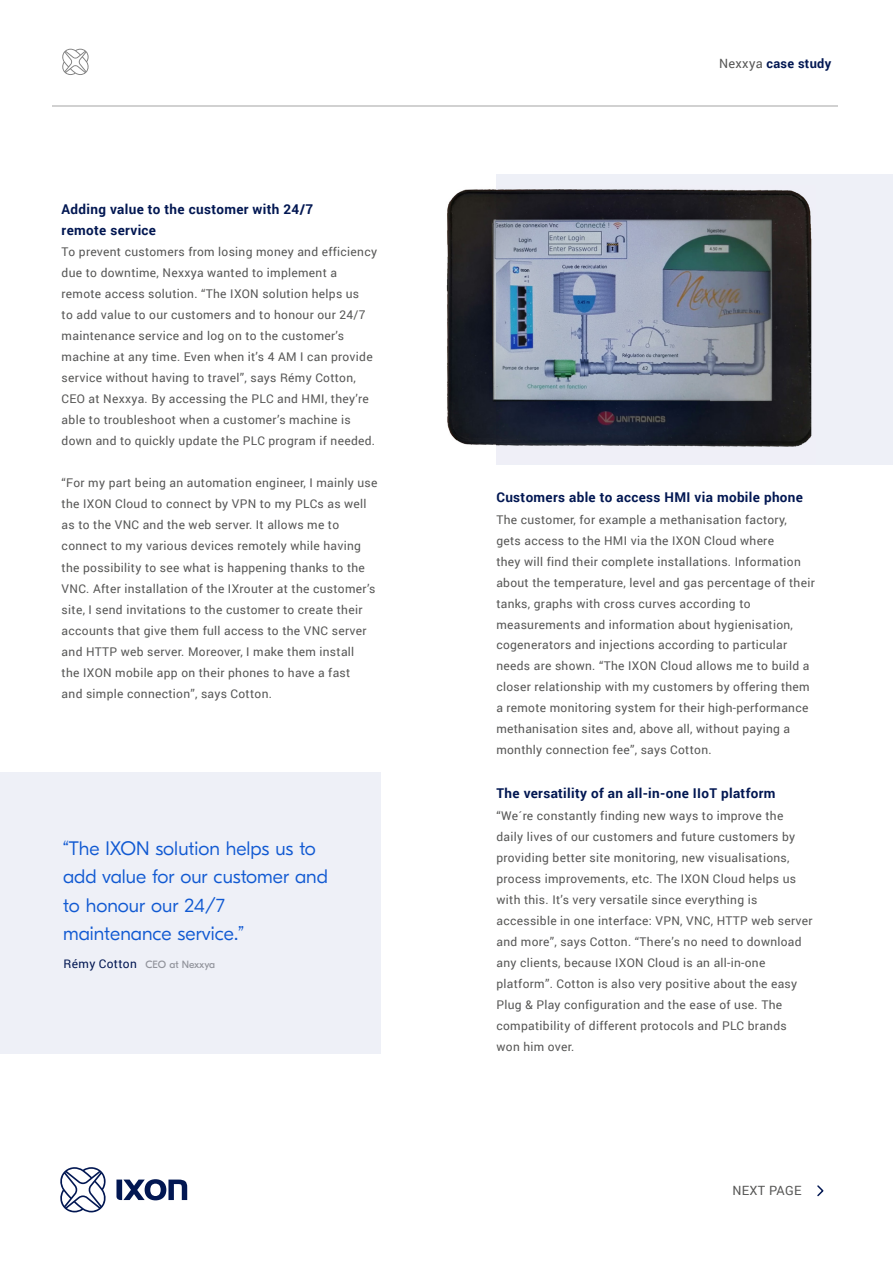
<style>
.page{position:relative;width:893px;height:1263px;background:#fff}
.page>*{position:absolute;margin:0;border:0;box-sizing:border-box;transform-origin:0 0}
.t1{font:300 19.5px/28.5px "GT Eesti Display";color:#1059d2}
.t2{font:700 13.5px/21px "Roboto";letter-spacing:.025em;color:#021752}
.t3{font:700 12.75px "Roboto";letter-spacing:.025em;color:#021752}
.t4{font:12.75px "Roboto";letter-spacing:.025em;color:#575756}
.t5{font:12px/21px "Roboto";letter-spacing:.025em;color:#575756}
.t6{font:10.5px "GT Eesti Display";color:#92949c}
.s1{font-family:"Roboto";font-size:12px;color:#021752}
.s2{font-weight:400;color:#575756}
</style>
<div class="page">
<div style="left:0;top:772px;width:381px;height:282px;background:#eef0f7"></div>
<div style="left:496px;top:175px;width:397px;height:290px;background:#eef0f7"></div>
<svg style="left:817px;top:1185px;width:7px;height:12px"></svg>
<hr style="left:53px;top:106px;width:785px;height:1px;background:#d1d1d1">
<svg style="left:60px;top:1167px;width:46px;height:45px"></svg>
<svg style="left:116px;top:1179px;width:71px;height:21px"></svg>
<svg style="left:62px;top:49px;width:27px;height:26px"></svg>
<img style="left:446px;top:189px;width:366px;height:258px">
<p class="t2" style="left:62px;top:199px;width:253px">Adding value to the customer with 24/7 remote service</p>
<p class="t5" style="left:62px;top:241px;width:317px">To prevent customers from losing money and efficiency due to downtime, Nexxya wanted to implement a remote access solution. “The IXON solution helps us<br>to add value to our customers and to honour our 24/7 maintenance service and log on to the customer’s machine at any time. Even when it’s 4 AM I can provide service without having to travel”, says Rémy Cotton, CEO at Nexxya. By accessing the PLC and HMI, they’re able to troubleshoot when a customer’s machine is down and to quickly update the PLC program if needed.</p>
<p class="t5" style="left:62px;top:472px;width:317px">“For my part being an automation engineer, I mainly use the IXON Cloud to connect by VPN to my PLCs as well as to the VNC and the web server. It allows me to connect to my various devices remotely while having the possibility to see what is happening thanks to the VNC. After installation of the IXrouter at the customer’s site, I send invitations to the customer to create their accounts that give them full access to the VNC server and HTTP web server. Moreover, I make them install<br>the IXON mobile app on their phones to have a fast<br>and simple connection”, says Cotton.</p>
<h1 class="t1" style="left:63px;top:834px;width:266px">“The IXON solution helps us to add value for our customer and to honour our 24/7 maintenance service.”</h1>
<p class="t6" style="left:64px;top:959px;width:153px"><span class="s1">Rémy Cotton</span> CEO at Nexxya</p>
<p class="t3" style="left:719px;top:55px;width:114px"><span class="s2">Nexxya</span> case study</p>
<p class="t2" style="left:496px;top:486px;width:308px">Customers able to access HMI via mobile phone</p>
<p class="t5" style="left:496px;top:509px;width:320px">The customer, for example a methanisation factory,<br>gets access to the HMI via the IXON Cloud where<br>they will find their complete installations. Information about the temperature, level and gas percentage of their tanks, graphs with cross curves according to measurements and information about hygienisation, cogenerators and injections according to particular needs are shown. “The IXON Cloud allows me to build a closer relationship with my customers by offering them a remote monitoring system for their high-performance methanisation sites and, above all, without paying a monthly connection fee”, says Cotton.</p>
<p class="t2" style="left:496px;top:783px;width:281px">The versatility of an all-in-one IIoT platform</p>
<p class="t5" style="left:496px;top:805px;width:318px">“We´re constantly finding new ways to improve the daily lives of our customers and future customers by providing better site monitoring, new visualisations, process improvements, etc. The IXON Cloud helps us with this. It’s very versatile since everything is accessible in one interface: VPN, VNC, HTTP web server and more”, says Cotton. “There’s no need to download any clients, because IXON Cloud is an all-in-one platform”. Cotton is also very positive about the easy Plug &amp; Play configuration and the ease of use. The compatibility of different protocols and PLC brands won him over.</p>
<p class="t4" style="left:732px;top:1182px;width:71px">NEXT PAGE</p>
</div>
